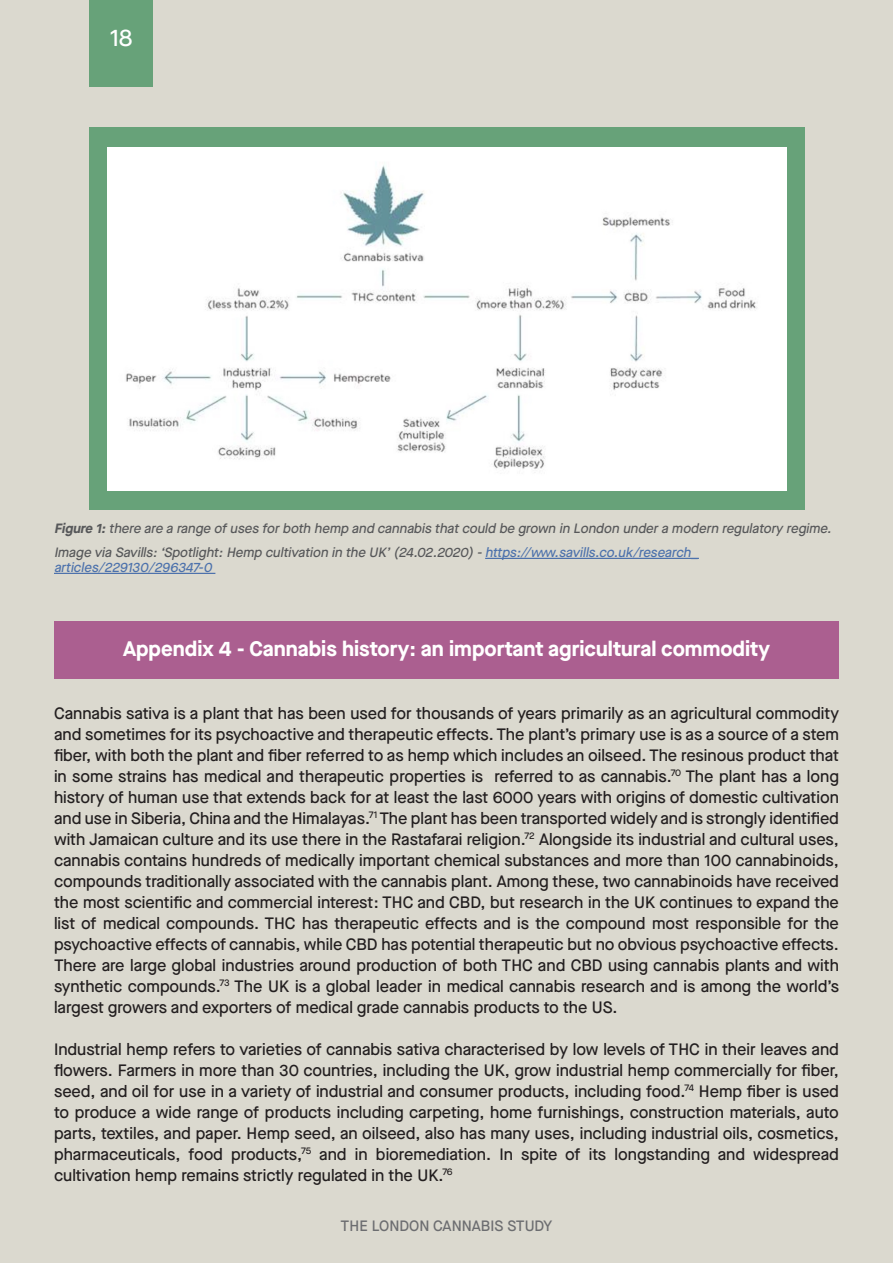
<style>
.page{position:relative;width:893px;height:1263px;background:#dbd9cf}
.page>*{position:absolute;margin:0;border:0;box-sizing:border-box;transform-origin:0 0}
.t1{font:500 24px "Maison Neue";color:#fff}
.heding_box{font:700 21px "Maison Neue";color:#fff}
.body_copy{font:500 16.5px/21px "Maison Neue";color:#231f20;text-align:justify}
.t2{font:500 15px "Maison Neue";color:#6c6d70}
.footnote{font:italic 500 13.5px/15px "Maison Neue";color:#57585a}
.s1{font-weight:700}
.s2{color:#4d72ac}
</style>
<div class="page">
<div style="left:54px;top:621px;width:785px;height:57px;background:#ab5f90"></div>
<div style="left:89px;top:0;width:64px;height:86px;background:#67a279"></div>
<div style="left:89px;top:128px;width:716px;height:382px;background:#67a279"></div>
<img style="left:108px;top:148px;width:678px;height:342px">
<hr style="left:485px;top:558px;width:214px;height:1px;background:#4d72ac">
<hr style="left:54px;top:573px;width:161px;height:1px;background:#4d72ac">
<p class="t1" style="left:110px;top:22px;width:24px">18</p>
<p class="footnote" style="left:54px;top:521px;width:782px"><span class="s1">Figure 1:</span>there are a range ofuses forboth hemp and cannabis thatcould be grown in London undera modern regulatory regime.</p>
<p class="footnote" style="left:54px;top:544px;width:650px">Image via Savills:‘Spotlight:Hemp cultivation in the UK’(24.02.2020)-<span class="s2">https://www.savills.co.uk/research_ articles/229130/296347-0</span></p>
<p class="heding_box" style="left:123px;top:633px;width:648px">Appendix 4 - Cannabis history: an important agricultural commodity</p>
<p class="body_copy" style="left:54px;top:702px;width:786px">Cannabis sativa is a plant that has been used for thousands of years primarily as an agricultural commodity and sometimes for its psychoactive and therapeutic effects. The plant’s primary use is as a source of a stem fiber, with both the plant and fiber referred to as hemp which includes an oilseed. The resinous product that in some strains has medical and therapeutic properties is referred to as cannabis.<sup>70</sup> The plant has a long history of human use that extends back for at least the last 6000 years with origins of domestic cultivation and use in Siberia, China and the Himalayas.<sup>71</sup> The plant has been transported widely and is strongly identified with Jamaican culture and its use there in the Rastafarai religion.<sup>72</sup> Alongside its industrial and cultural uses, cannabis contains hundreds of medically important chemical substances and more than 100 cannabinoids, compounds traditionally associated with the cannabis plant. Among these, two cannabinoids have received the most scientific and commercial interest: THC and CBD, but research in the UK continues to expand the list of medical compounds. THC has therapeutic effects and is the compound most responsible for the psychoactive effects of cannabis, while CBD has potential therapeutic but no obvious psychoactive effects.<br>There are large global industries around production of both THC and CBD using cannabis plants and with synthetic compounds.<sup>73</sup> The UK is a global leader in medical cannabis research and is among the world’s largest growers and exporters of medical grade cannabis products to the US.</p>
<p class="body_copy" style="left:54px;top:1038px;width:786px">Industrial hemp refers to varieties of cannabis sativa characterised by low levels of THC in their leaves and flowers. Farmers in more than 30 countries, including the UK, grow industrial hemp commercially for fiber, seed, and oil for use in a variety of industrial and consumer products, including food.<sup>74</sup> Hemp fiber is used to produce a wide range of products including carpeting, home furnishings, construction materials, auto parts, textiles, and paper. Hemp seed, an oilseed, also has many uses, including industrial oils, cosmetics, pharmaceuticals, food products,<sup>75</sup> and in bioremediation. In spite of its longstanding and widespread cultivation hemp remains strictly regulated in the UK.<sup>76</sup></p>
<p class="t2" style="left:341px;top:1216px;width:213px">THE LONDON CANNABIS STUDY</p>
</div>
